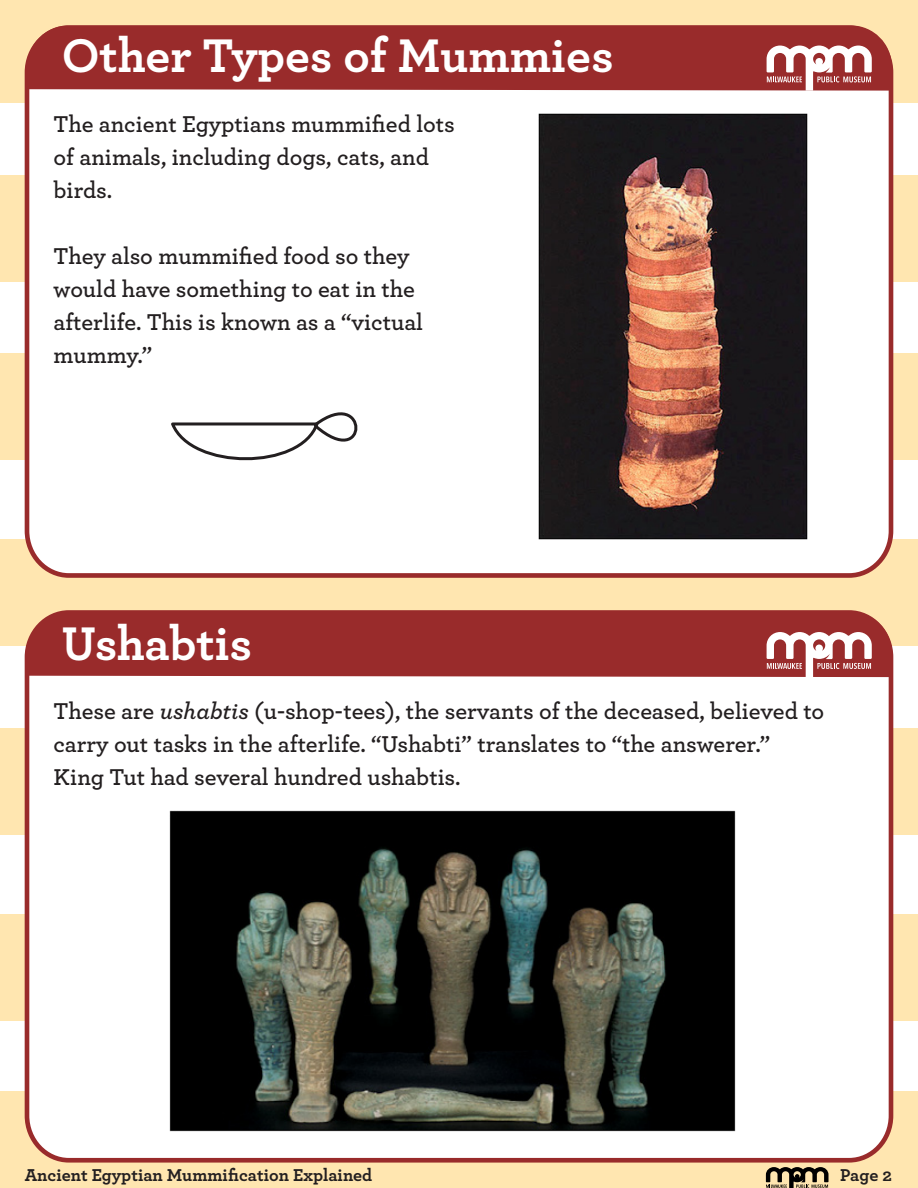
<style>
.page{position:relative;width:918px;height:1188px;background:#fff}
.page>*{position:absolute;margin:0;border:0;box-sizing:border-box;transform-origin:0 0}
.t1{font:700 49.5px "Archer";color:#fff}
.t2{font:600 24px/33px "Archer";color:#231f20}
.t3{font:700 18px "Archer";color:#231f20}
.s1{font-style:italic}
</style>
<div class="page">
<div style="left:0;top:0;width:918px;height:103px;background:#ffe6b0"></div>
<div style="left:0;top:175px;width:918px;height:107px;background:#ffe6b0"></div>
<div style="left:0;top:354px;width:918px;height:106px;background:#ffe6b0"></div>
<div style="left:0;top:729px;width:918px;height:106px;background:#ffe6b0"></div>
<div style="left:0;top:540px;width:918px;height:106px;background:#ffe6b0"></div>
<div style="left:0;top:915px;width:918px;height:106px;background:#ffe6b0"></div>
<div style="left:0;top:1092px;width:918px;height:96px;background:#ffe6b0"></div>
<div style="left:27px;top:28px;width:864px;height:547px;background:#fff;border-radius:43px"></div>
<div style="left:25px;top:25px;width:868px;height:553px;border:5px solid #992b2b;border-radius:43px"></div>
<div style="left:27px;top:613px;width:864px;height:547px;background:#fff;border-radius:43px"></div>
<div style="left:25px;top:610px;width:868px;height:553px;border:5px solid #992b2b;border-radius:43px"></div>
<svg style="left:766px;top:1167px;width:63px;height:21px"></svg>
<div style="left:28px;top:25px;width:864px;height:66px;background:#992b2b"></div>
<div style="left:28px;top:612px;width:864px;height:65px;background:#992b2b"></div>
<svg style="left:767px;top:46px;width:105px;height:45px"></svg>
<svg style="left:767px;top:632px;width:105px;height:45px"></svg>
<img style="left:538px;top:113px;width:269px;height:427px">
<img style="left:169px;top:811px;width:566px;height:320px">
<svg style="left:171px;top:412px;width:187px;height:49px"></svg>
<p class="t1" style="left:62px;top:17px;width:554px">Other Types of Mummies</p>
<p class="t2" style="left:53px;top:107px;width:403px">The ancient Egyptians mummified lots of animals, including dogs, cats, and birds.</p>
<p class="t2" style="left:53px;top:239px;width:371px">They also mummified food so they would have something to eat in the afterlife. This is known as a “victual mummy.”</p>
<p class="t1" style="left:62px;top:605px;width:192px">Ushabtis</p>
<p class="t2" style="left:53px;top:693px;width:772px">These are <span class="s1">ushabtis</span> (u-shop-tees), the servants of the deceased, believed to carry out tasks in the afterlife. “Ushabti” translates to “the answerer.”</p>
<p class="t2" style="left:53px;top:759px;width:409px">King Tut had several hundred ushabtis.</p>
<p class="t3" style="left:25px;top:1161px;width:349px">Ancient Egyptian Mummification Explained</p>
<p class="t3" style="left:840px;top:1161px;width:53px">Page 2</p>
</div>
